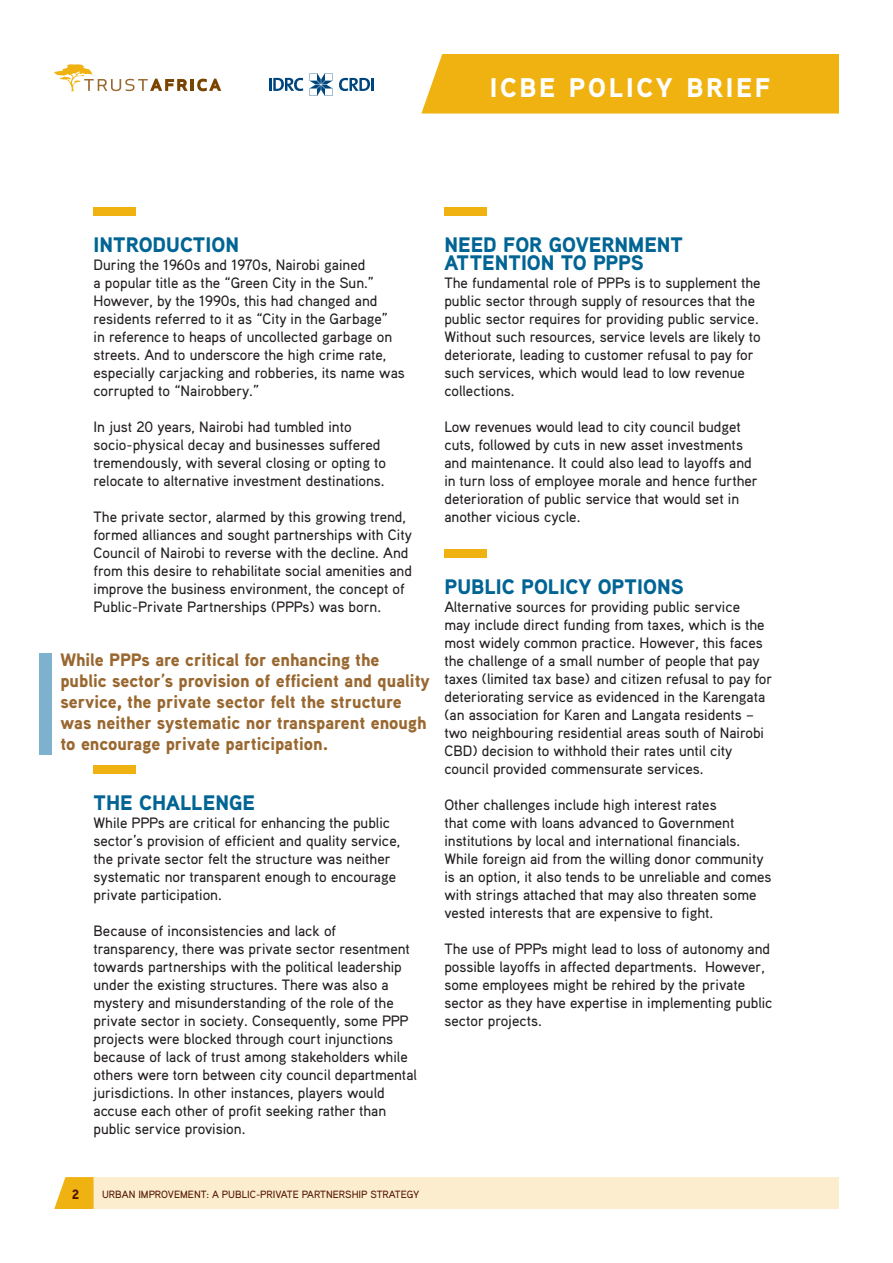
<style>
.page{position:relative;width:893px;height:1263px;background:#fff}
.page>*{position:absolute;margin:0;border:0;box-sizing:border-box;transform-origin:0 0}
.t1{font:900 27px "Aaux Pro";letter-spacing:.1em;color:#fff}
.Trust_Text{font:900 21px/18px "Aaux Pro";color:#006494}
.Trust_Citation{font:900 18px/21px "Aaux Pro";color:#996830}
.Trust_Text-2{font:500 15px/18px "Aaux Pro";color:#231f20}
.t2{font:900 13.5px "Aaux Pro";color:#531600}
.t3{font:500 10.5px "Aaux Pro";color:#531600}
</style>
<div class="page">
<div style="left:54px;top:1177px;width:785px;height:32px;background:#fcedce"></div>
<div style="left:421px;top:54px;width:418px;height:60px;background:#efb211"></div>
<svg style="left:54px;top:64px;width:167px;height:27px"></svg>
<svg style="left:269px;top:78px;width:34px;height:13px"></svg>
<svg style="left:339px;top:78px;width:35px;height:13px"></svg>
<svg style="left:310px;top:73px;width:22px;height:23px"></svg>
<div style="left:94px;top:207px;width:42px;height:9px;background:#efb211"></div>
<div style="left:94px;top:765px;width:42px;height:9px;background:#efb211"></div>
<div style="left:444px;top:207px;width:43px;height:9px;background:#efb211"></div>
<div style="left:444px;top:549px;width:43px;height:9px;background:#efb211"></div>
<div style="left:40px;top:653px;width:12px;height:102px;background:#7db1cd"></div>
<h1 class="t1" style="left:490px;top:70px;width:282px">ICBE POLICY BRIEF</h1>
<p class="Trust_Text" style="left:94px;top:235px;width:147px">INTRODUCTION</p>
<p class="Trust_Text-2" style="left:94px;top:255px;width:313px">During the 1960s and 1970s, Nairobi gained<br>a popular title as the “Green City in the Sun.” However, by the 1990s, this had changed and residents referred to it as “City in the Garbage”<br>in reference to heaps of uncollected garbage on streets. And to underscore the high crime rate, especially carjacking and robberies, its name was corrupted to “Nairobbery.”</p>
<p class="Trust_Text-2" style="left:94px;top:417px;width:294px">In just 20 years, Nairobi had tumbled into socio-physical decay and businesses suffered tremendously, with several closing or opting to relocate to alternative investment destinations.</p>
<p class="Trust_Text-2" style="left:94px;top:507px;width:320px">The private sector, alarmed by this growing trend, formed alliances and sought partnerships with City Council of Nairobi to reverse with the decline. And from this desire to rehabilitate social amenities and improve the business environment, the concept of Public-Private Partnerships (PPPs) was born.</p>
<p class="Trust_Citation" style="left:60px;top:648px;width:371px">While PPPs are critical for enhancing the public sector’s provision of efficient and quality service, the private sector felt the structure was neither systematic nor transparent enough to encourage private participation.</p>
<p class="Trust_Text" style="left:94px;top:793px;width:163px">THE CHALLENGE</p>
<p class="Trust_Text-2" style="left:94px;top:813px;width:308px">While PPPs are critical for enhancing the public sector’s provision of efficient and quality service, the private sector felt the structure was neither systematic nor transparent enough to encourage private participation.</p>
<p class="Trust_Text-2" style="left:94px;top:921px;width:325px">Because of inconsistencies and lack of transparency, there was private sector resentment towards partnerships with the political leadership under the existing structures. There was also a mystery and misunderstanding of the role of the private sector in society. Consequently, some PPP projects were blocked through court injunctions because of lack of trust among stakeholders while others were torn between city council departmental jurisdictions. In other instances, players would accuse each other of profit seeking rather than public service provision.</p>
<p class="Trust_Text" style="left:444px;top:235px;width:240px">NEED FOR GOVERNMENT<br>ATTENTION TO PPPS</p>
<p class="Trust_Text-2" style="left:444px;top:273px;width:318px">The fundamental role of PPPs is to supplement the public sector through supply of resources that the public sector requires for providing public service.<br>Without such resources, service levels are likely to deteriorate, leading to customer refusal to pay for such services, which would lead to low revenue collections.</p>
<p class="Trust_Text-2" style="left:444px;top:417px;width:315px">Low revenues would lead to city council budget cuts, followed by cuts in new asset investments and maintenance. It could also lead to layoffs and in turn loss of employee morale and hence further deterioration of public service that would set in another vicious cycle.</p>
<p class="Trust_Text" style="left:444px;top:577px;width:241px">PUBLIC POLICY OPTIONS</p>
<p class="Trust_Text-2" style="left:444px;top:597px;width:329px">Alternative sources for providing public service<br>may include direct funding from taxes, which is the most widely common practice. However, this faces the challenge of a small number of people that pay taxes (limited tax base) and citizen refusal to pay for deteriorating service as evidenced in the Karengata (an association for Karen and Langata residents – two neighbouring residential areas south of Nairobi CBD) decision to withhold their rates until city council provided commensurate services.</p>
<p class="Trust_Text-2" style="left:444px;top:795px;width:329px">Other challenges include high interest rates<br>that come with loans advanced to Government institutions by local and international financials.<br>While foreign aid from the willing donor community is an option, it also tends to be unreliable and comes with strings attached that may also threaten some vested interests that are expensive to fight.</p>
<p class="Trust_Text-2" style="left:444px;top:939px;width:330px">The use of PPPs might lead to loss of autonomy and possible layoffs in affected departments. However, some employees might be rehired by the private sector as they have expertise in implementing public sector projects.</p>
<p class="t2" style="left:72px;top:1186px;width:9px">2</p>
<p class="t3" style="left:102px;top:1187px;width:319px">URBAN IMPROVEMENT: A PUBLIC-PRIVATE PARTNERSHIP STRATEGY</p>
</div>
